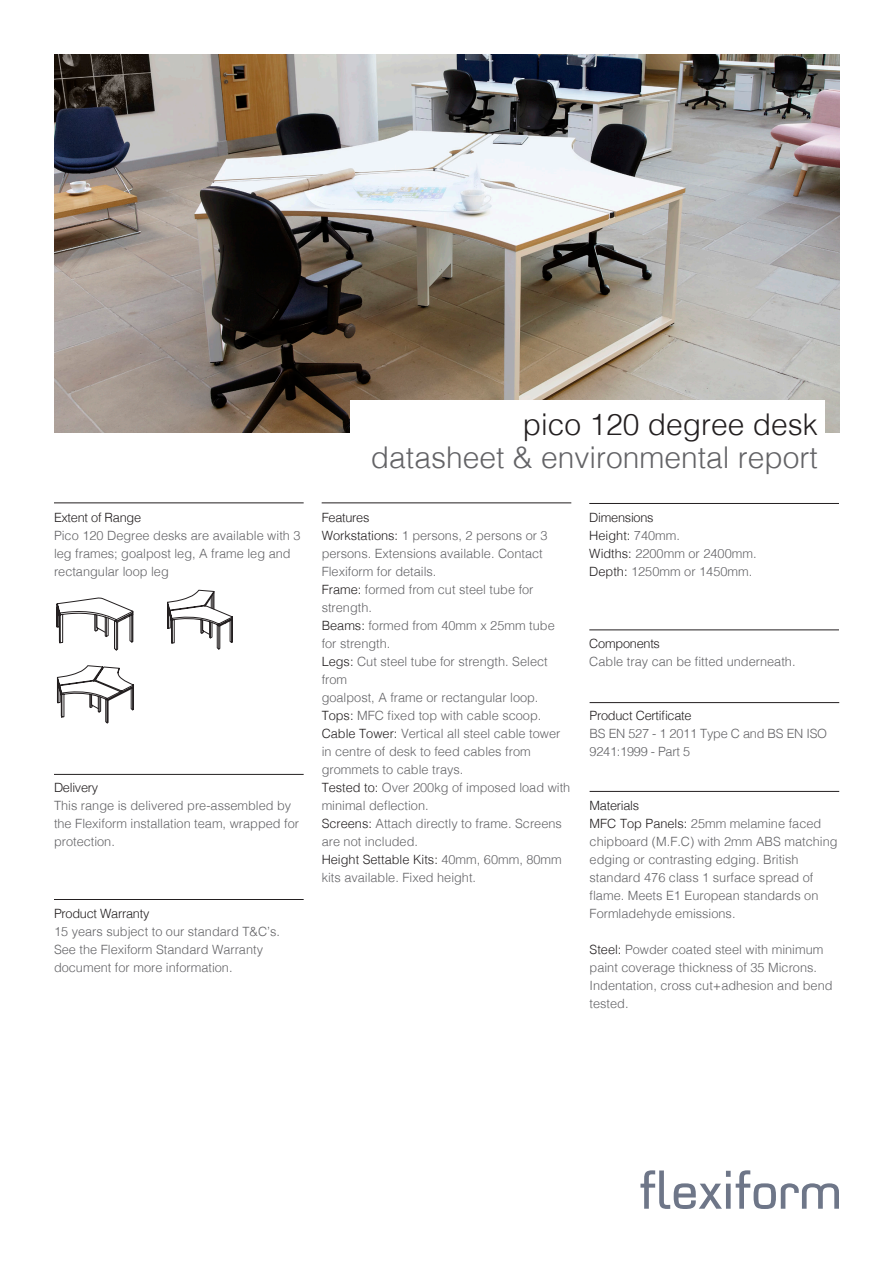
<style>
.page{position:relative;width:893px;height:1263px;background:#fff}
.page>*{position:absolute;margin:0;border:0;box-sizing:border-box;transform-origin:0 0}
.t1{font:300 30px "Helvetica";color:#636366}
.t2{font:300 30px "Helvetica";color:#231f20}
.Small_Grey_Text{font:300 12.75px/18px "Helvetica";color:#636366}
.Paragraph_Style_1{font:300 12.75px/18px "Helvetica";color:#636366}
.t3{font:300 12.75px "Helvetica";letter-spacing:-.02em;color:#231f20}
.Small_Grey_Text-2{font:300 12.75px/18px "Helvetica";letter-spacing:-.02em;color:#636366}
.t4{font:300 12.75px "Helvetica";color:#231f20}
.t5{font:300 9.6px/11.6px "VAG Rounded";color:#231f20;scale:1.07 1}
.s1{color:#231f20}
.s2{color:#636366}
</style>
<div class="page">
<img style="left:54px;top:54px;width:785px;height:378px">
<div style="left:350px;top:400px;width:475px;height:46px;background:#fff"></div>
<hr style="left:54px;top:502px;width:250px;height:1px;background:#231f20">
<hr style="left:54px;top:774px;width:250px;height:1px;background:#231f20">
<hr style="left:54px;top:899px;width:250px;height:1px;background:#231f20">
<hr style="left:322px;top:502px;width:249px;height:1px;background:#231f20">
<hr style="left:589px;top:629px;width:250px;height:1px;background:#231f20">
<hr style="left:589px;top:503px;width:250px;height:1px;background:#231f20">
<svg style="left:640px;top:1170px;width:199px;height:39px"></svg>
<svg style="left:56px;top:590px;width:177px;height:134px"></svg>
<hr style="left:590px;top:702px;width:249px;height:1px;background:#231f20">
<hr style="left:590px;top:791px;width:249px;height:1px;background:#231f20">
<p class="t2" style="left:523px;top:399px;width:297px">pico 120 degree desk</p>
<p class="t1" style="left:371px;top:432px;width:448px">datasheet &amp; environmental report</p>
<p class="t3" style="left:54px;top:507px;width:89px">Extent of Range</p>
<p class="Small_Grey_Text" style="left:54px;top:526px;width:248px">Pico 120 Degree desks are available with 3 leg frames; goalpost leg, A frame leg and rectangular loop leg</p>
<p class="t3" style="left:322px;top:507px;width:49px">Features</p>
<p class="Paragraph_Style_1" style="left:322px;top:526px;width:228px"><span class="s1">Workstations:</span> 1 persons, 2 persons or 3 persons. Extensions available. Contact<br>Flexiform for details.</p>
<p class="Paragraph_Style_1" style="left:322px;top:580px;width:213px"><span class="s1">Frame:</span> formed from cut steel tube for strength.</p>
<p class="Small_Grey_Text" style="left:322px;top:616px;width:235px"><span class="s1">Beams:</span> formed from 40mm x 25mm tube for strength.</p>
<p class="Small_Grey_Text" style="left:322px;top:652px;width:228px"><span class="s1">Legs:</span> Cut steel tube for strength. Select from<br>goalpost, A frame or rectangular loop.</p>
<p class="Small_Grey_Text" style="left:322px;top:706px;width:221px"><span class="s1">Tops:</span> MFC fixed top with cable scoop.</p>
<p class="Small_Grey_Text" style="left:322px;top:724px;width:240px"><span class="s1">Cable Tower:</span> Vertical all steel cable tower in centre of desk to feed cables from grommets to cable trays.</p>
<p class="Small_Grey_Text" style="left:322px;top:778px;width:250px"><span class="s1">Tested to:</span> Over 200kg of imposed load with minimal deflection.</p>
<p class="Small_Grey_Text" style="left:322px;top:814px;width:242px"><span class="s1">Screens:</span> Attach directly to frame. Screens are not included.</p>
<p class="Small_Grey_Text" style="left:322px;top:850px;width:242px"><span class="s1">Height Settable Kits:</span> 40mm, 60mm, 80mm kits available. Fixed height.</p>
<p class="t5" style="left:405px;top:655px;width:69px">Curved Goalpost</p>
<p class="t5" style="left:288px;top:726px;width:69px">Curved Goalpost</p>
<p class="t5" style="left:405px;top:751px;width:63px">A Frame<br>3 Persons Desk</p>
<p class="t3" style="left:54px;top:776px;width:46px">Delivery</p>
<p class="Small_Grey_Text" style="left:54px;top:795px;width:247px">This range is delivered pre-assembled by the Flexiform installation team, wrapped for protection.</p>
<p class="t5" style="left:177px;top:821px;width:35px">A Frame</p>
<p class="t5" style="left:288px;top:821px;width:72px">Rectangular Loop</p>
<p class="t5" style="left:57px;top:821px;width:63px">A Frame<br>2 Persons Desk</p>
<p class="t3" style="left:54px;top:902px;width:97px">Product Warranty</p>
<p class="Small_Grey_Text" style="left:54px;top:921px;width:228px">15 years subject to our standard T&amp;C’s.<br>See the Flexiform Standard Warranty document for more information.</p>
<p class="t3" style="left:589px;top:506px;width:66px">Dimensions</p>
<p class="t4" style="left:589px;top:524px;width:92px">Height: <span class="s2">740mm.</span></p>
<p class="Small_Grey_Text" style="left:589px;top:543px;width:169px"><span class="s1">Widths:</span> 2200mm or 2400mm.</p>
<p class="Small_Grey_Text" style="left:589px;top:561px;width:164px"><span class="s1">Depth:</span> 1250mm or 1450mm.</p>
<p class="t3" style="left:589px;top:632px;width:72px">Components</p>
<p class="Small_Grey_Text" style="left:589px;top:651px;width:208px">Cable tray can be fitted underneath.</p>
<p class="t3" style="left:590px;top:705px;width:103px">Product Certificate</p>
<p class="Small_Grey_Text-2" style="left:590px;top:724px;width:239px">BS EN 527 - 1 2011 Type C and BS EN ISO<br>9241:1999 - Part 5</p>
<p class="t3" style="left:590px;top:794px;width:51px">Materials</p>
<p class="Small_Grey_Text" style="left:590px;top:813px;width:249px"><span class="s1">MFC Top Panels:</span> 25mm melamine faced chipboard (M.F.C) with 2mm ABS matching edging or contrasting edging. British standard 476 class 1 surface spread of flame. Meets E1 European standards on Formladehyde emissions.</p>
<p class="Small_Grey_Text" style="left:590px;top:939px;width:244px"><span class="s1">Steel:</span> Powder coated steel with minimum paint coverage thickness of 35 Microns.<br>Indentation, cross cut+adhesion and bend tested.</p>
</div>
